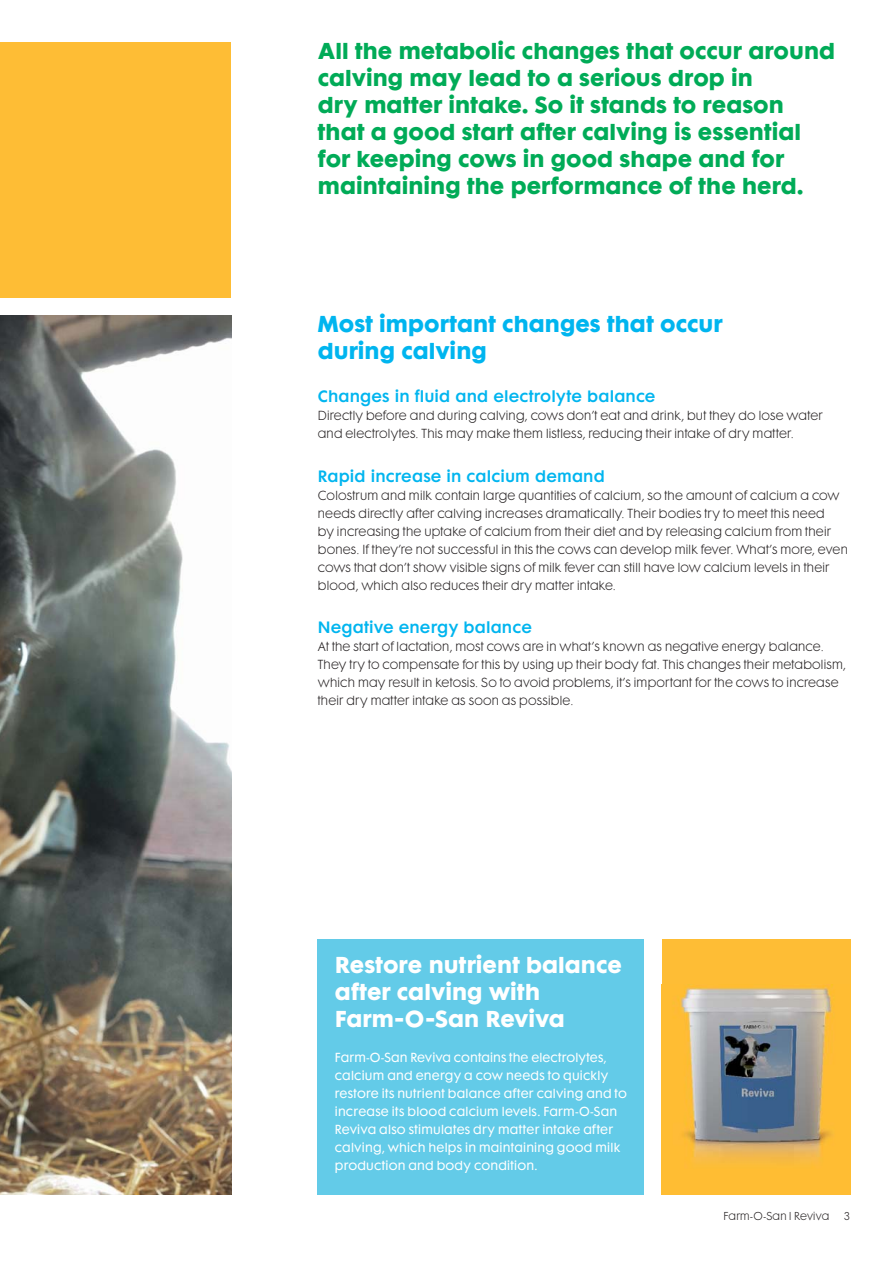
<style>
.page{position:relative;width:893px;height:1263px;background:#fff}
.page>*{position:absolute;margin:0;border:0;box-sizing:border-box;transform-origin:0 0}
.t1{font:21px/27px "Futura Maxi CG Bold";color:#00ab57}
.t2{font:21px/27px "Futura Maxi CG Bold";color:#fff}
.t3{font:21px/27px "Futura Maxi CG Bold";color:#00b5ef}
.t4{font:15px "Futura Maxi CG Demi";letter-spacing:.005em;color:#00b5ef}
.t5{font:12px/18px "Futura Maxi CG Light";letter-spacing:.015em;color:#231f20}
.t6{font:12px/18px "Futura Maxi CG Book";letter-spacing:.02em;color:#fff}
.t7{font:10.5px "Futura Maxi CG Light";letter-spacing:.02em;color:#231f20}
</style>
<div class="page">
<img style="left:0;top:316px;width:231px;height:879px">
<div style="left:0;top:43px;width:231px;height:255px;background:#febd35"></div>
<div style="left:318px;top:940px;width:326px;height:255px;background:#63cbe8"></div>
<div style="left:662px;top:940px;width:188px;height:255px;background:#febd35"></div>
<img style="left:678px;top:985px;width:155px;height:178px">
<p class="t1" style="left:318px;top:40px;width:519px">All the metabolic changes that occur around calving may lead to a serious drop in<br>dry matter intake. So it stands to reason that a good start after calving is essential for keeping cows in good shape and for maintaining the performance of the herd.</p>
<h1 class="t3" style="left:318px;top:313px;width:406px">Most important changes that occur during calving</h1>
<p class="t4" style="left:318px;top:390px;width:339px">Changes in fluid and electrolyte balance</p>
<p class="t5" style="left:318px;top:408px;width:506px">Directly before and during calving, cows don’t eat and drink, but they do lose water and electrolytes. This may make them listless, reducing their intake of dry matter.</p>
<p class="t4" style="left:318px;top:469px;width:288px">Rapid increase in calcium demand</p>
<p class="t5" style="left:318px;top:488px;width:532px">Colostrum and milk contain large quantities of calcium, so the amount of calcium a cow needs directly after calving increases dramatically. Their bodies try to meet this need<br>by increasing the uptake of calcium from their diet and by releasing calcium from their bones. If they’re not successful in this the cows can develop milk fever. What’s more, even cows that don’t show visible signs of milk fever can still have low calcium levels in their blood, which also reduces their dry matter intake.</p>
<p class="t4" style="left:318px;top:621px;width:216px">Negative energy balance</p>
<p class="t5" style="left:318px;top:639px;width:530px">At the start of lactation, most cows are in what’s known as negative energy balance.<br>They try to compensate for this by using up their body fat. This changes their metabolism, which may result in ketosis. So to avoid problems, it’s important for the cows to increase their dry matter intake as soon as possible.</p>
<h1 class="t2" style="left:335px;top:954px;width:288px">Restore nutrient balance after calving with<br>Farm-O-San Reviva</h1>
<p class="t6" style="left:335px;top:1050px;width:294px">Farm-O-San Reviva contains the electrolytes, calcium and energy a cow needs to quickly restore its nutrient balance after calving and to increase its blood calcium levels. Farm-O-San Reviva also stimulates dry matter intake after calving, which helps in maintaining good milk production and body condition.</p>
<p class="t7" style="left:723px;top:1212px;width:107px">Farm-O-San l Reviva</p>
<p class="t7" style="left:843px;top:1212px;width:9px">3</p>
</div>
